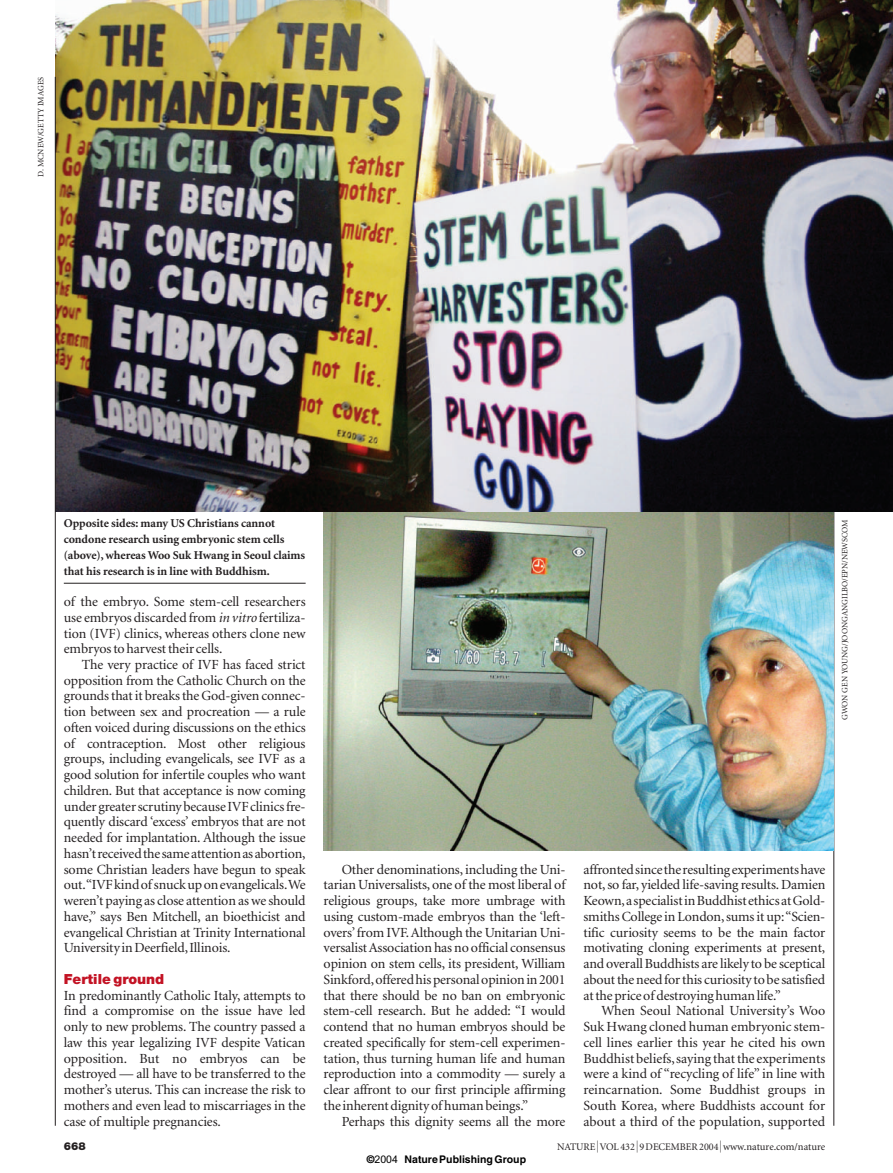
<style>
.page{position:relative;width:893px;height:1173px;background:#fff}
.page>*{position:absolute;margin:0;border:0;box-sizing:border-box;transform-origin:0 0}
.t1{font:13.95px/15.8px "Minion";letter-spacing:-.01em;color:#231f20;text-align:justify}
.t2{font:900 13.95px "Helvetica Neue";color:#c31324}
.t3{font:700 12px/15.8px "Minion";letter-spacing:-.005em;color:#231f20}
.t4{font:900 10.8px "Helvetica Neue";color:#231f20}
.t5{font:700 10.5px "Helvetica";color:#000}
.t6{font:10.2px "Minion";color:#231f20}
.t7{font:8.25px "Minion";color:#231f20}
.s1{font-style:italic}
.s2{font-family:"Helvetica Neue";font-weight:300;font-size:12px}
.s3{font-size:10.5px}
.s4{font-family:"Arial";font-weight:400}
</style>
<div class="page">
<img style="left:54px;top:0;width:838px;height:1126px">
<p class="t7" style="left:38px;top:177px;width:101px;rotate:-90deg">D. MCNEW/GETTY IMAGES</p>
<p class="t3" style="left:64px;top:517px;width:243px">Opposite sides: many US Christians cannot condone research using embryonic stem cells (above), whereas Woo Suk Hwang in Seoul claims that his research is in line with Buddhism.</p>
<p class="t7" style="left:841px;top:720px;width:202px;rotate:-90deg">GWON GEN YOUNG/JOONGANGILBO/EPN/NEWSCOM</p>
<p class="t1" style="left:64px;top:595px;width:243px">of the embryo. Some stem-cell researchers use embryos discarded from <span class="s1">in vitro</span> fertiliza&shy;tion (IVF) clinics, whereas others clone new embryos to harvest their cells.</p>
<p class="t1" style="left:64px;top:658px;width:243px;text-indent:18px">The very practice of IVF has faced strict opposition from the Catholic Church on the grounds that it breaks the God-given connec&shy;tion between sex and procreation — a rule often voiced during discussions on the ethics of contraception. Most other religious groups, including evangelicals, see IVF as a good solution for infertile couples who want children. But that acceptance is now coming under greater scrutiny because IVF clinics fre&shy;quently discard ‘excess’ embryos that are not needed for implantation. Although the issue hasn’t received the same attention as abortion, some Christian leaders have begun to speak out.“IVF kind of snuck up on evangelicals.We weren’t paying as close attention as we should have,” says Ben Mitchell, an bioethicist and evangelical Christian at Trinity International University in Deerfield,Illinois.</p>
<p class="t2" style="left:64px;top:974px;width:102px">Fertile ground</p>
<p class="t1" style="left:64px;top:989px;width:243px">In predominantly Catholic Italy, attempts to find a compromise on the issue have led only to new problems. The country passed a law this year legalizing IVF despite Vatican opposition. But no embryos can be destroyed — all have to be transferred to the mother’s uterus. This can increase the risk to mothers and even lead to miscarriages in the case of multiple pregnancies.</p>
<p class="t1" style="left:583px;top:863px;width:243px">affronted since the resulting experiments have not, so far, yielded life-saving results. Damien Keown,a specialist in Buddhist ethics at Gold&shy;smiths College in London, sums it up:“Scien&shy;tific curiosity seems to be the main factor motivating cloning experiments at present, and overall Buddhists are likely to be sceptical about the need for this curiosity to be satisfied at the price of destroying human life.”</p>
<p class="t1" style="left:583px;top:1004px;width:243px;text-indent:18px">When Seoul National University’s Woo Suk Hwang cloned human embryonic stem&shy;cell lines earlier this year he cited his own Buddhist beliefs,saying that the experiments were a kind of “recycling of life” in line with reincarnation. Some Buddhist groups in South Korea, where Buddhists account for about a third of the population, supported</p>
<p class="t1" style="left:323px;top:863px;width:243px;text-indent:18px">Other denominations, including the Uni&shy;tarian Universalists, one of the most liberal of religious groups, take more umbrage with using custom-made embryos than the ‘left&shy;overs’ from IVF.Although the Unitarian Uni&shy;versalist Association has no official consensus opinion on stem cells, its president, William Sinkford,offered his personal opinion in 2001 that there should be no ban on embryonic stem-cell research. But he added: “I would contend that no human embryos should be created specifically for stem-cell experimen&shy;tation, thus turning human life and human reproduction into a commodity — surely a clear affront to our first principle affirming the inherent dignity of human beings.”</p>
<p class="t1" style="left:341px;top:1115px;width:225px">Perhaps this dignity seems all the more</p>
<p class="t4" style="left:64px;top:1142px;width:23px">668</p>
<p class="t6" style="left:557px;top:1143px;width:269px">NATURE<span class="s2">|</span> VOL 432 <span class="s2">|</span> 9 DECEMBER 2004 <span class="s2">|</span> <span class="s3">www.nature.com/nature</span></p>
<p class="t5" style="left:367px;top:1153px;width:161px">© <span class="s4">2004</span> NaturePublishingGroup</p>
</div>
